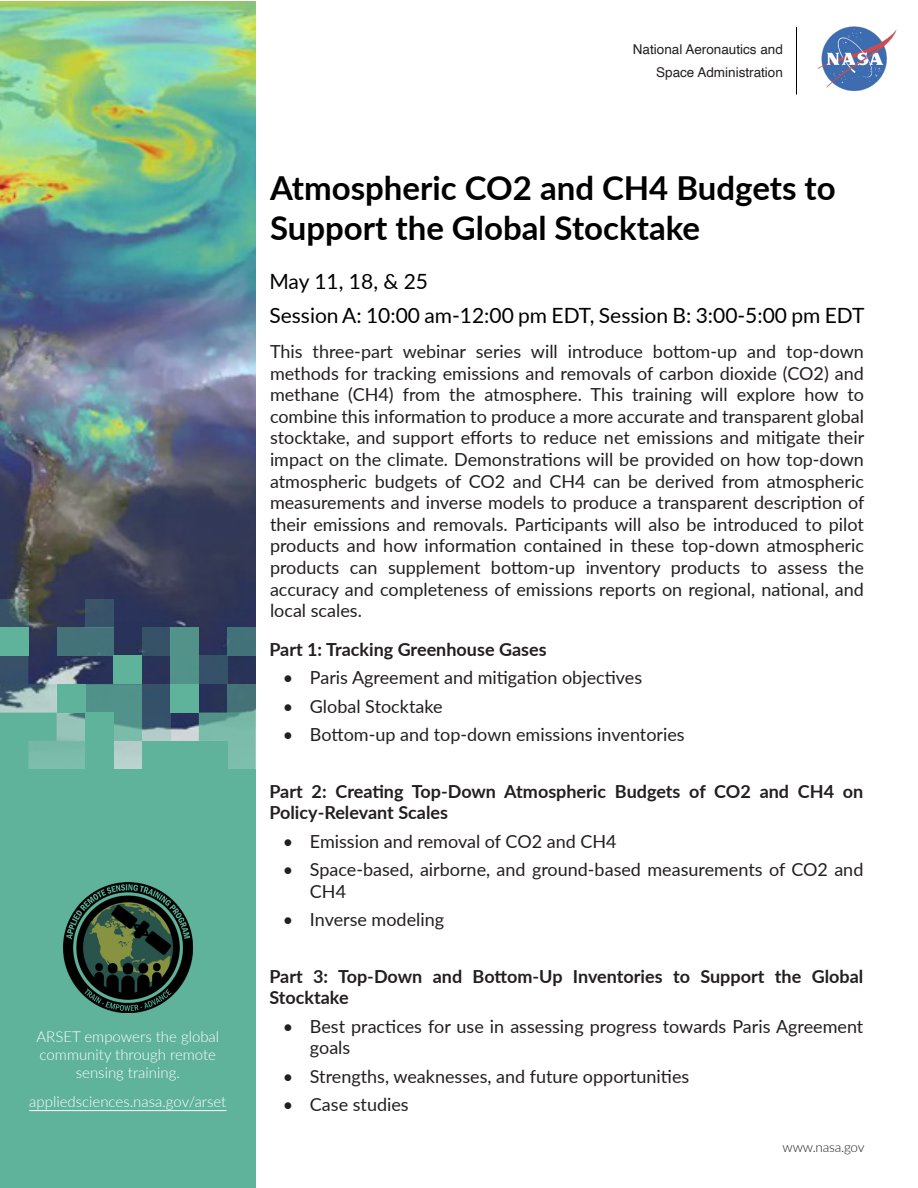
<style>
.page{position:relative;width:918px;height:1188px;background:#fff}
.page>*{position:absolute;margin:0;border:0;box-sizing:border-box;transform-origin:0 0}
.t1{font:700 33px/39.6px "Lato";color:#000}
.t2{font:21px "Lato";color:#000}
.t3{font:18px/21.6px "Lato";color:#231f20}
.t4{font:700 18px/21.6px "Lato";color:#231f20}
.t5{font:300 15px/18px "Lato";color:#fff;text-align:center}
.t6{font:13.5px "Helvetica";color:#231f20}
.t7{font:300 13.5px "Lato";letter-spacing:-.015em;color:#231f20}
</style>
<div class="page">
<img style="left:0;top:1px;width:256px;height:740px">
<img style="left:817px;top:26px;width:80px;height:66px">
<hr style="left:796px;top:27px;width:1px;height:67px;background:#000">
<div style="left:0;top:769px;width:256px;height:419px;background:#5fb39b"></div>
<hr style="left:29px;top:1110px;width:197px;height:1px;background:#fff">
<img style="left:63px;top:883px;width:130px;height:129px">
<div style="left:28px;top:741px;width:57px;height:28px;background:#7bbbaa"></div>
<div style="left:85px;top:713px;width:29px;height:56px;background:#5fb39b"></div>
<div style="left:114px;top:741px;width:28px;height:28px;background:#b7cfcb"></div>
<svg style="left:142px;top:684px;width:28px;height:57px;background:#506b7e"></svg>
<div style="left:142px;top:741px;width:85px;height:28px;background:#5fb39b"></div>
<svg style="left:199px;top:713px;width:57px;height:56px"></svg>
<div style="left:113px;top:656px;width:29px;height:28px;background:#5fb39b"></div>
<svg style="left:57px;top:713px;width:28px;height:28px"></svg>
<div style="left:57px;top:684px;width:28px;height:29px;background:#5fb39b"></div>
<svg style="left:0;top:656px;width:57px;height:113px;background:#659794"></svg>
<div style="left:0;top:627px;width:28px;height:29px;background:#5fb39b"></div>
<div style="left:170px;top:684px;width:29px;height:29px;background:#5fb39b"></div>
<div style="left:227px;top:684px;width:29px;height:29px;background:#457278"></div>
<div style="left:199px;top:656px;width:28px;height:28px;background:#365169"></div>
<div style="left:142px;top:627px;width:28px;height:29px;background:#365267"></div>
<svg style="left:85px;top:684px;width:57px;height:57px"></svg>
<div style="left:170px;top:627px;width:29px;height:57px;background:#51928a"></div>
<div style="left:227px;top:627px;width:29px;height:29px;background:#437179"></div>
<div style="left:57px;top:627px;width:57px;height:29px;background:#447279"></div>
<svg style="left:0;top:599px;width:28px;height:28px"></svg>
<div style="left:85px;top:599px;width:29px;height:28px;background:#375369"></div>
<p class="t5" style="left:37px;top:1027px;width:184px">ARSET empowers the global community through remote sensing training.</p>
<p class="t5" style="left:29px;top:1092px;width:199px">appliedsciences.nasa.gov/arset</p>
<p class="t6" style="left:633px;top:39px;width:152px">National Aeronautics and</p>
<p class="t6" style="left:656px;top:62px;width:128px">Space Administration</p>
<p class="t1" style="left:270px;top:167px;width:567px">Atmospheric CO2 and CH4 Budgets to<br>Support the Global Stocktake</p>
<p class="t2" style="left:269px;top:267px;width:160px">May 11, 18, &amp; 25</p>
<p class="t2" style="left:269px;top:301px;width:597px">Session A: 10:00 am-12:00 pm EDT, Session B: 3:00-5:00 pm EDT</p>
<p class="t3" style="left:270px;top:340px;width:596px;text-align:justify">This three-part webinar series will introduce bottom-up and top-down methods for tracking emissions and removals of carbon dioxide (CO2) and methane (CH4) from the atmosphere. This training will explore how to combine this information to produce a more accurate and transparent global stocktake, and support efforts to reduce net emissions and mitigate their impact on the climate. Demonstrations will be provided on how top-down atmospheric budgets of CO2 and CH4 can be derived from atmospheric measurements and inverse models to produce a transparent description of their emissions and removals. Participants will also be introduced to pilot products and how information contained in these top-down atmospheric products can supplement bottom-up inventory products to assess the accuracy and completeness of emissions reports on regional, national, and local scales.</p>
<p class="t4" style="left:269px;top:638px;width:279px">Part 1: Tracking Greenhouse Gases</p>
<p class="t3" style="left:283px;top:666px;width:361px">• Paris Agreement and mitigation objectives</p>
<p class="t3" style="left:283px;top:695px;width:161px">• Global Stocktake</p>
<p class="t3" style="left:283px;top:723px;width:403px">• Bottom-up and top-down emissions inventories</p>
<p class="t4" style="left:269px;top:780px;width:595px">Part 2: Creating Top-Down Atmospheric Budgets of CO2 and CH4 on<br>Policy-Relevant Scales</p>
<p class="t3" style="left:283px;top:830px;width:335px">• Emission and removal of CO2 and CH4</p>
<p class="t3" style="left:310px;top:858px;width:555px;text-indent:-27px">• Space-based, airborne, and ground-based measurements of CO2 and<br>CH4</p>
<p class="t3" style="left:283px;top:908px;width:163px">• Inverse modeling</p>
<p class="t4" style="left:269px;top:965px;width:595px">Part 3: Top-Down and Bottom-Up Inventories to Support the Global<br>Stocktake</p>
<p class="t3" style="left:310px;top:1015px;width:555px;text-indent:-27px">• Best practices for use in assessing progress towards Paris Agreement goals</p>
<p class="t3" style="left:283px;top:1065px;width:408px">• Strengths, weaknesses, and future opportunities</p>
<p class="t3" style="left:283px;top:1093px;width:127px">• Case studies</p>
<p class="t7" style="left:783px;top:1138px;width:83px">www.nasa.gov</p>
</div>
